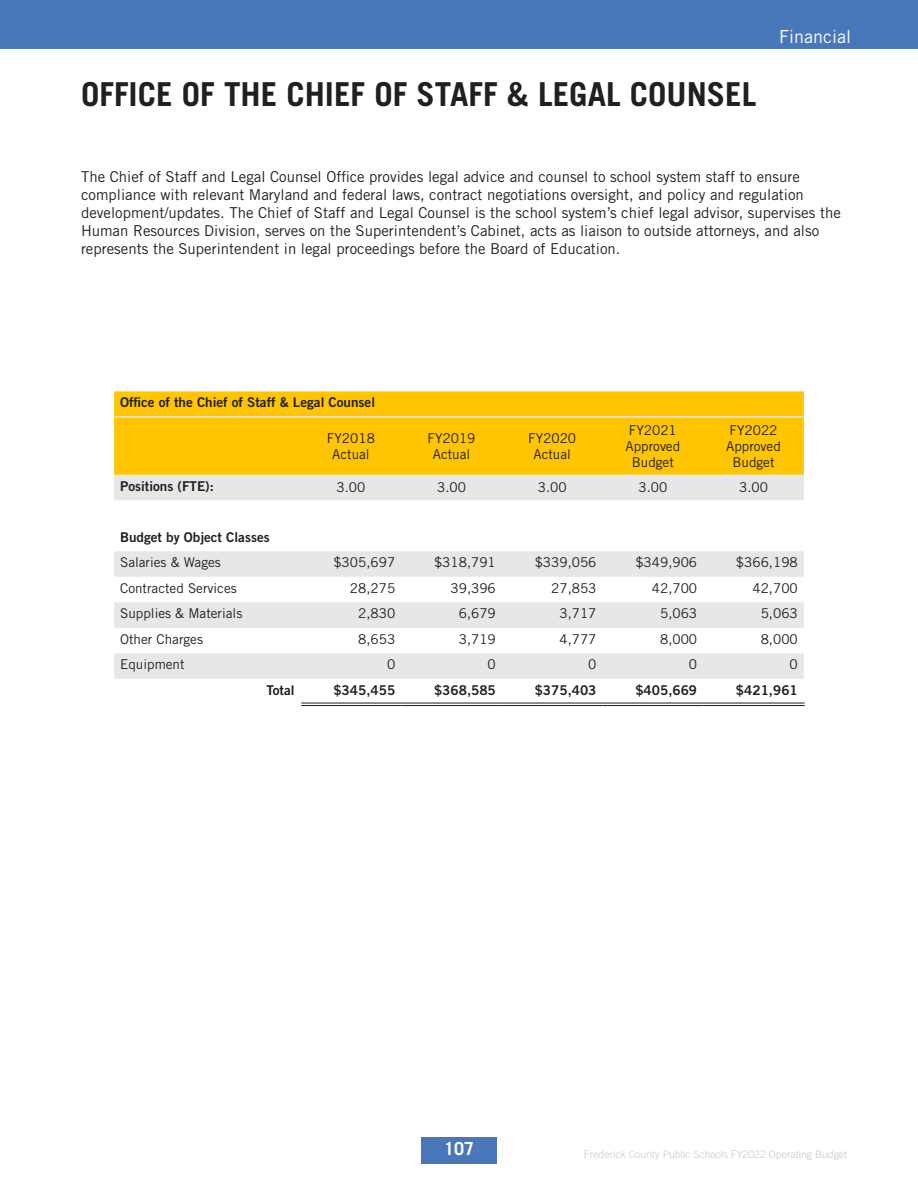
<style>
.page{position:relative;width:918px;height:1188px;background:#fff}
.page>*{position:absolute;margin:0;border:0;box-sizing:border-box;transform-origin:0 0}
.t1{font:700 33px "Trade Gothic LT Std";color:#231f20}
.t2{font:18px "Trade Gothic LT Std";color:#fff}
.t3{font:700 18px "Trade Gothic LT Std";color:#fff}
.t4{font:15px/18px "Trade Gothic LT Std";color:#231f20}
.t5{font:13.5px/16.2px "Trade Gothic LT Std";color:#231f20;text-align:center}
.t6{font:13.5px "Trade Gothic LT Std Bd 2";color:#231f20}
.t7{font:300 10.5px "Trade Gothic LT Std";color:#c7c8ca}
</style>
<div class="page">
<div style="left:114px;top:391px;width:690px;height:84px;background:#ffc500"></div>
<svg style="left:114px;top:475px;width:690px;height:204px;fill:#ecedef"></svg>
<hr style="left:115px;top:416px;width:186px;height:2px;background:#e6e7e9">
<hr style="left:301px;top:416px;width:100px;height:2px;background:#e6e7e9">
<hr style="left:401px;top:416px;width:101px;height:2px;background:#e6e7e9">
<hr style="left:502px;top:416px;width:101px;height:2px;background:#e6e7e9">
<hr style="left:603px;top:416px;width:100px;height:2px;background:#e6e7e9">
<hr style="left:703px;top:416px;width:100px;height:2px;background:#e6e7e9">
<hr style="left:301px;top:703px;width:100px;height:1px;background:#231f20">
<hr style="left:301px;top:705px;width:100px;height:1px;background:#231f20">
<hr style="left:401px;top:703px;width:101px;height:1px;background:#231f20">
<hr style="left:401px;top:705px;width:101px;height:1px;background:#231f20">
<hr style="left:502px;top:703px;width:101px;height:1px;background:#231f20">
<hr style="left:502px;top:705px;width:101px;height:1px;background:#231f20">
<hr style="left:603px;top:703px;width:100px;height:1px;background:#231f20">
<hr style="left:603px;top:705px;width:100px;height:1px;background:#231f20">
<hr style="left:703px;top:703px;width:102px;height:1px;background:#231f20">
<hr style="left:703px;top:705px;width:102px;height:1px;background:#231f20">
<div style="left:0;top:0;width:918px;height:50px;background:#4878b9"></div>
<div style="left:422px;top:1137px;width:75px;height:27px;background:#4878b9"></div>
<p class="t1" style="left:81px;top:74px;width:677px">OFFICE OF THE CHIEF OF STAFF &amp; LEGAL COUNSEL</p>
<p class="t2" style="left:779px;top:26px;width:74px">Financial</p>
<p class="t4" style="left:81px;top:167px;width:761px">The Chief of Staff and Legal Counsel Office provides legal advice and counsel to school system staff to ensure compliance with relevant Maryland and federal laws, contract negotiations oversight, and policy and regulation development/updates. The Chief of Staff and Legal Counsel is the school system’s chief legal advisor, supervises the Human Resources Division, serves on the Superintendent’s Cabinet, acts as liaison to outside attorneys, and also represents the Superintendent in legal proceedings before the Board of Education.</p>
<p class="t6" style="left:120px;top:394px;width:256px">Office of the Chief of Staff &amp; Legal Counsel</p>
<p class="t5" style="left:327px;top:430px;width:50px">FY2018<br>Actual</p>
<p class="t5" style="left:428px;top:430px;width:50px">FY2019<br>Actual</p>
<p class="t5" style="left:528px;top:430px;width:50px">FY2020<br>Actual</p>
<p class="t5" style="left:625px;top:421px;width:56px">FY2021<br>Approved<br>Budget</p>
<p class="t5" style="left:726px;top:421px;width:56px">FY2022<br>Approved<br>Budget</p>
<p class="t6" style="left:120px;top:477px;width:95px">Positions (FTE):</p>
<p class="t5" style="left:336px;top:479px;width:30px">3.00</p>
<p class="t5" style="left:437px;top:479px;width:30px">3.00</p>
<p class="t5" style="left:538px;top:479px;width:30px">3.00</p>
<p class="t5" style="left:638px;top:479px;width:30px">3.00</p>
<p class="t5" style="left:739px;top:479px;width:30px">3.00</p>
<p class="t6" style="left:120px;top:528px;width:151px">Budget by Object Classes</p>
<p class="t5" style="left:120px;top:554px;width:102px">Salaries &amp; Wages</p>
<p class="t5" style="left:333px;top:554px;width:63px">$305,697</p>
<p class="t5" style="left:434px;top:554px;width:63px">$318,791</p>
<p class="t5" style="left:535px;top:554px;width:63px">$339,056</p>
<p class="t5" style="left:635px;top:554px;width:63px">$349,906</p>
<p class="t5" style="left:736px;top:554px;width:63px">$366,198</p>
<p class="t5" style="left:120px;top:579px;width:118px">Contracted Services</p>
<p class="t5" style="left:350px;top:579px;width:47px">28,275</p>
<p class="t5" style="left:451px;top:579px;width:47px">39,396</p>
<p class="t5" style="left:551px;top:579px;width:47px">27,853</p>
<p class="t5" style="left:652px;top:579px;width:47px">42,700</p>
<p class="t5" style="left:752px;top:579px;width:47px">42,700</p>
<p class="t5" style="left:120px;top:605px;width:124px">Supplies &amp; Materials</p>
<p class="t5" style="left:358px;top:605px;width:39px">2,830</p>
<p class="t5" style="left:459px;top:605px;width:39px">6,679</p>
<p class="t5" style="left:559px;top:605px;width:39px">3,717</p>
<p class="t5" style="left:660px;top:605px;width:39px">5,063</p>
<p class="t5" style="left:761px;top:605px;width:39px">5,063</p>
<p class="t5" style="left:120px;top:630px;width:84px">Other Charges</p>
<p class="t5" style="left:358px;top:630px;width:39px">8,653</p>
<p class="t5" style="left:459px;top:630px;width:39px">3,719</p>
<p class="t5" style="left:559px;top:630px;width:39px">4,777</p>
<p class="t5" style="left:660px;top:630px;width:39px">8,000</p>
<p class="t5" style="left:761px;top:630px;width:39px">8,000</p>
<p class="t5" style="left:120px;top:656px;width:66px">Equipment</p>
<p class="t5" style="left:387px;top:656px;width:10px">0</p>
<p class="t5" style="left:488px;top:656px;width:10px">0</p>
<p class="t5" style="left:588px;top:656px;width:10px">0</p>
<p class="t5" style="left:689px;top:656px;width:10px">0</p>
<p class="t5" style="left:790px;top:656px;width:10px">0</p>
<p class="t6" style="left:266px;top:681px;width:30px">Total</p>
<p class="t6" style="left:333px;top:681px;width:63px">$345,455</p>
<p class="t6" style="left:434px;top:681px;width:63px">$368,585</p>
<p class="t6" style="left:535px;top:681px;width:63px">$375,403</p>
<p class="t6" style="left:635px;top:681px;width:63px">$405,669</p>
<p class="t6" style="left:736px;top:681px;width:63px">$421,961</p>
<p class="t3" style="left:444px;top:1138px;width:32px">107</p>
<p class="t7" style="left:584px;top:1148px;width:265px">Frederick County Public Schools FY2022 Operating Budget</p>
</div>
